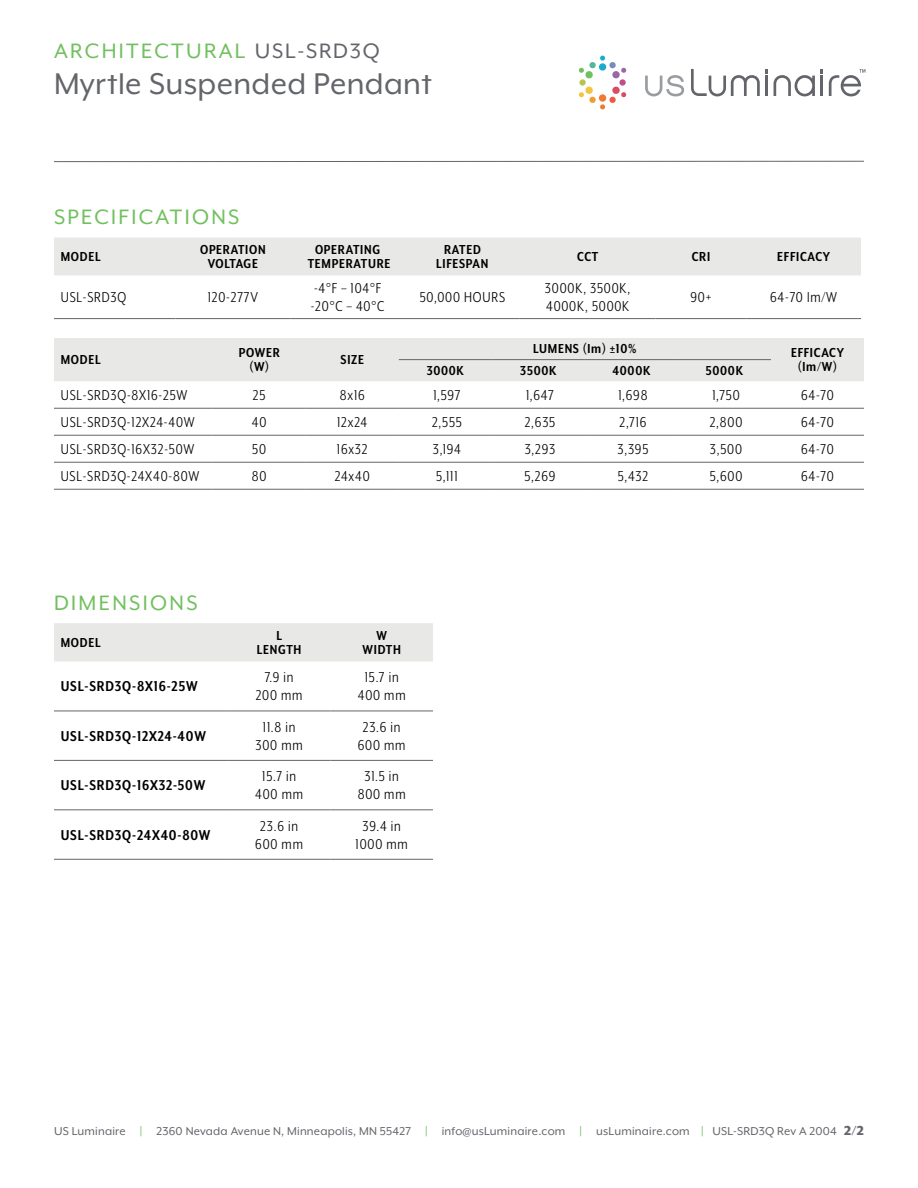
<style>
.page{position:relative;width:918px;height:1188px;background:#fff}
.page>*{position:absolute;margin:0;border:0;box-sizing:border-box;transform-origin:0 0}
.t1{font:34.5px "Mr Eaves XL Mod OT";letter-spacing:.01em;color:#63656a}
.t2{font:24px "Mr Eaves XL Mod OT";letter-spacing:.1em;color:#71c05f}
.t3{font:16.5px/18px "Mr Eaves XL Mod Nar OT";letter-spacing:.05em;color:#000;text-align:center}
.t4{font:700 16.5px "Mr Eaves XL Mod Nar OT";letter-spacing:.05em;color:#000}
.t5{font:700 15px/13.5px "Mr Eaves XL Mod Nar OT";letter-spacing:.05em;color:#000;text-align:center}
.t6{font:13.2px "Mr Eaves XL Mod OT";letter-spacing:.015em;color:#63656a}
.s1{color:#63656a}
.s2{font-weight:800;color:#71c05f}
.s3{font-weight:800;font-size:15px}
</style>
<div class="page">
<svg style="left:579px;top:79px;width:7px;height:7px"></svg>
<svg style="left:619px;top:79px;width:7px;height:7px"></svg>
<svg style="left:579px;top:86px;width:48px;height:23px"></svg>
<svg style="left:579px;top:56px;width:48px;height:23px"></svg>
<svg style="left:645px;top:75px;width:39px;height:21px"></svg>
<svg style="left:774px;top:75px;width:41px;height:21px"></svg>
<hr style="left:821px;top:76px;width:2px;height:20px;background:#63656a">
<svg style="left:691px;top:69px;width:77px;height:27px"></svg>
<svg style="left:829px;top:69px;width:36px;height:27px"></svg>
<hr style="left:54px;top:161px;width:810px;height:1px;background:#63656a">
<div style="left:54px;top:238px;width:807px;height:37px;background:#e8e8e7"></div>
<hr style="left:54px;top:318px;width:122px;height:1px;background:#63656a">
<hr style="left:176px;top:318px;width:114px;height:1px;background:#63656a">
<hr style="left:290px;top:318px;width:115px;height:1px;background:#63656a">
<hr style="left:405px;top:318px;width:115px;height:1px;background:#63656a">
<hr style="left:520px;top:318px;width:136px;height:1px;background:#63656a">
<hr style="left:656px;top:318px;width:90px;height:1px;background:#63656a">
<hr style="left:746px;top:318px;width:115px;height:1px;background:#63656a">
<div style="left:54px;top:623px;width:379px;height:39px;background:#e8e8e7"></div>
<hr style="left:54px;top:711px;width:174px;height:1px;background:#61666a">
<hr style="left:228px;top:711px;width:102px;height:1px;background:#61666a">
<hr style="left:330px;top:711px;width:103px;height:1px;background:#61666a">
<hr style="left:54px;top:760px;width:174px;height:1px;background:#61666a">
<hr style="left:228px;top:760px;width:102px;height:1px;background:#61666a">
<hr style="left:330px;top:760px;width:103px;height:1px;background:#61666a">
<hr style="left:54px;top:810px;width:174px;height:1px;background:#61666a">
<hr style="left:228px;top:810px;width:102px;height:1px;background:#61666a">
<hr style="left:330px;top:810px;width:103px;height:1px;background:#61666a">
<hr style="left:54px;top:859px;width:174px;height:1px;background:#61666a">
<hr style="left:228px;top:859px;width:102px;height:1px;background:#61666a">
<hr style="left:330px;top:859px;width:103px;height:1px;background:#61666a">
<div style="left:54px;top:338px;width:810px;height:43px;background:#e8e8e7"></div>
<hr style="left:399px;top:359px;width:93px;height:1px;background:#63656a">
<hr style="left:492px;top:359px;width:93px;height:1px;background:#63656a">
<hr style="left:585px;top:359px;width:93px;height:1px;background:#63656a">
<hr style="left:678px;top:359px;width:93px;height:1px;background:#63656a">
<hr style="left:54px;top:408px;width:159px;height:1px;background:#61666a">
<hr style="left:213px;top:408px;width:93px;height:1px;background:#61666a">
<hr style="left:306px;top:408px;width:93px;height:1px;background:#61666a">
<hr style="left:399px;top:408px;width:93px;height:1px;background:#61666a">
<hr style="left:492px;top:408px;width:93px;height:1px;background:#61666a">
<hr style="left:585px;top:408px;width:93px;height:1px;background:#61666a">
<hr style="left:678px;top:408px;width:93px;height:1px;background:#61666a">
<hr style="left:771px;top:408px;width:93px;height:1px;background:#61666a">
<hr style="left:54px;top:435px;width:159px;height:1px;background:#61666a">
<hr style="left:213px;top:435px;width:93px;height:1px;background:#61666a">
<hr style="left:306px;top:435px;width:93px;height:1px;background:#61666a">
<hr style="left:399px;top:435px;width:93px;height:1px;background:#61666a">
<hr style="left:492px;top:435px;width:93px;height:1px;background:#61666a">
<hr style="left:585px;top:435px;width:93px;height:1px;background:#61666a">
<hr style="left:678px;top:435px;width:93px;height:1px;background:#61666a">
<hr style="left:771px;top:435px;width:93px;height:1px;background:#61666a">
<hr style="left:54px;top:462px;width:159px;height:1px;background:#61666a">
<hr style="left:213px;top:462px;width:93px;height:1px;background:#61666a">
<hr style="left:306px;top:462px;width:93px;height:1px;background:#61666a">
<hr style="left:399px;top:462px;width:93px;height:1px;background:#61666a">
<hr style="left:492px;top:462px;width:93px;height:1px;background:#61666a">
<hr style="left:585px;top:462px;width:93px;height:1px;background:#61666a">
<hr style="left:678px;top:462px;width:93px;height:1px;background:#61666a">
<hr style="left:771px;top:462px;width:93px;height:1px;background:#61666a">
<hr style="left:54px;top:489px;width:159px;height:1px;background:#61666a">
<hr style="left:213px;top:489px;width:93px;height:1px;background:#61666a">
<hr style="left:306px;top:489px;width:93px;height:1px;background:#61666a">
<hr style="left:399px;top:489px;width:93px;height:1px;background:#61666a">
<hr style="left:492px;top:489px;width:93px;height:1px;background:#61666a">
<hr style="left:585px;top:489px;width:93px;height:1px;background:#61666a">
<hr style="left:678px;top:489px;width:93px;height:1px;background:#61666a">
<hr style="left:771px;top:489px;width:93px;height:1px;background:#61666a">
<h2 class="t2" style="left:54px;top:37px;width:327px">ARCHITECTURAL <span class="s1">USL-SRD3Q</span></h2>
<h1 class="t1" style="left:54px;top:65px;width:379px">Myrtle Suspended Pendant</h1>
<h2 class="t2" style="left:54px;top:204px;width:187px">SPECIFICATIONS</h2>
<p class="t5" style="left:61px;top:250px;width:41px">MODEL</p>
<p class="t5" style="left:200px;top:243px;width:67px">OPERATION<br>VOLTAGE</p>
<p class="t5" style="left:308px;top:243px;width:84px">OPERATING<br>TEMPERATURE</p>
<p class="t5" style="left:436px;top:243px;width:54px">RATED<br>LIFESPAN</p>
<p class="t5" style="left:577px;top:250px;width:23px">CCT</p>
<p class="t5" style="left:692px;top:250px;width:20px">CRI</p>
<p class="t5" style="left:777px;top:250px;width:54px">EFFICACY</p>
<p class="t3" style="left:61px;top:288px;width:67px">USL-SRD3Q</p>
<p class="t3" style="left:208px;top:288px;width:52px">120-277V</p>
<p class="t3" style="left:311px;top:279px;width:75px;text-align:left">-4°F – 104°F -20°C – 40°C</p>
<p class="t3" style="left:420px;top:288px;width:87px">50,000 HOURS</p>
<p class="t3" style="left:545px;top:279px;width:87px;text-align:left">3000K, 3500K,<br>4000K, 5000K</p>
<p class="t3" style="left:691px;top:288px;width:22px">90+</p>
<p class="t3" style="left:770px;top:288px;width:68px">64-70 lm/W</p>
<p class="t5" style="left:61px;top:353px;width:41px">MODEL</p>
<p class="t5" style="left:239px;top:346px;width:43px">POWER (W)</p>
<p class="t5" style="left:341px;top:353px;width:25px">SIZE</p>
<p class="t5" style="left:533px;top:342px;width:105px">LUMENS (lm) ±10%</p>
<p class="t5" style="left:791px;top:346px;width:54px">EFFICACY (lm/W)</p>
<p class="t5" style="left:427px;top:364px;width:39px">3000K</p>
<p class="t5" style="left:520px;top:364px;width:38px">3500K</p>
<p class="t5" style="left:612px;top:364px;width:40px">4000K</p>
<p class="t5" style="left:706px;top:364px;width:39px">5000K</p>
<p class="t3" style="left:61px;top:386px;width:128px">USL-SRD3Q-8X16-25W</p>
<p class="t3" style="left:253px;top:386px;width:14px">25</p>
<p class="t3" style="left:340px;top:386px;width:26px">8x16</p>
<p class="t3" style="left:433px;top:386px;width:29px">1,597</p>
<p class="t3" style="left:526px;top:386px;width:29px">1,647</p>
<p class="t3" style="left:619px;top:386px;width:31px">1,698</p>
<p class="t3" style="left:712px;top:386px;width:29px">1,750</p>
<p class="t3" style="left:801px;top:386px;width:34px">64-70</p>
<p class="t3" style="left:61px;top:413px;width:135px">USL-SRD3Q-12X24-40W</p>
<p class="t3" style="left:252px;top:413px;width:16px">40</p>
<p class="t3" style="left:337px;top:413px;width:32px">12x24</p>
<p class="t3" style="left:432px;top:413px;width:31px">2,555</p>
<p class="t3" style="left:525px;top:413px;width:32px">2,635</p>
<p class="t3" style="left:620px;top:413px;width:29px">2,716</p>
<p class="t3" style="left:710px;top:413px;width:34px">2,800</p>
<p class="t3" style="left:801px;top:413px;width:34px">64-70</p>
<p class="t3" style="left:61px;top:440px;width:135px">USL-SRD3Q-16X32-50W</p>
<p class="t3" style="left:252px;top:440px;width:15px">50</p>
<p class="t3" style="left:337px;top:440px;width:32px">16x32</p>
<p class="t3" style="left:433px;top:440px;width:30px">3,194</p>
<p class="t3" style="left:525px;top:440px;width:32px">3,293</p>
<p class="t3" style="left:618px;top:440px;width:32px">3,395</p>
<p class="t3" style="left:710px;top:440px;width:34px">3,500</p>
<p class="t3" style="left:801px;top:440px;width:34px">64-70</p>
<p class="t3" style="left:61px;top:467px;width:140px">USL-SRD3Q-24X40-80W</p>
<p class="t3" style="left:252px;top:467px;width:16px">80</p>
<p class="t3" style="left:335px;top:467px;width:36px">24x40</p>
<p class="t3" style="left:436px;top:467px;width:23px">5,111</p>
<p class="t3" style="left:524px;top:467px;width:32px">5,269</p>
<p class="t3" style="left:618px;top:467px;width:32px">5,432</p>
<p class="t3" style="left:710px;top:467px;width:34px">5,600</p>
<p class="t3" style="left:801px;top:467px;width:34px">64-70</p>
<h2 class="t2" style="left:54px;top:589px;width:145px">DIMENSIONS</h2>
<p class="t5" style="left:61px;top:636px;width:41px">MODEL</p>
<p class="t5" style="left:257px;top:629px;width:46px">L<br>LENGTH</p>
<p class="t5" style="left:363px;top:629px;width:40px">W<br>WIDTH</p>
<p class="t4" style="left:61px;top:678px;width:138px">USL-SRD3Q-8X16-25W</p>
<p class="t3" style="left:256px;top:668px;width:48px">7.9 in<br>200 mm</p>
<p class="t3" style="left:358px;top:668px;width:49px">15.7 in<br>400 mm</p>
<p class="t4" style="left:61px;top:727px;width:147px">USL-SRD3Q-12X24-40W</p>
<p class="t3" style="left:256px;top:718px;width:49px">11.8 in<br>300 mm</p>
<p class="t3" style="left:358px;top:718px;width:49px">23.6 in<br>600 mm</p>
<p class="t4" style="left:61px;top:777px;width:146px">USL-SRD3Q-16X32-50W</p>
<p class="t3" style="left:255px;top:767px;width:49px">15.7 in<br>400 mm</p>
<p class="t3" style="left:358px;top:767px;width:49px">31.5 in<br>800 mm</p>
<p class="t4" style="left:61px;top:826px;width:151px">USL-SRD3Q-24X40-80W</p>
<p class="t3" style="left:255px;top:817px;width:49px">23.6 in<br>600 mm</p>
<p class="t3" style="left:356px;top:817px;width:54px">39.4 in<br>1000 mm</p>
<p class="t6" style="left:54px;top:1123px;width:812px">US Luminaire <span class="s2">|</span> 2360 Nevada Avenue N, Minneapolis, MN 55427 <span class="s2">|</span> info@usLuminaire.com <span class="s2">|</span> usLuminaire.com <span class="s2">|</span> USL-SRD3Q Rev A 2004 <span class="s3">2/2</span></p>
</div>
